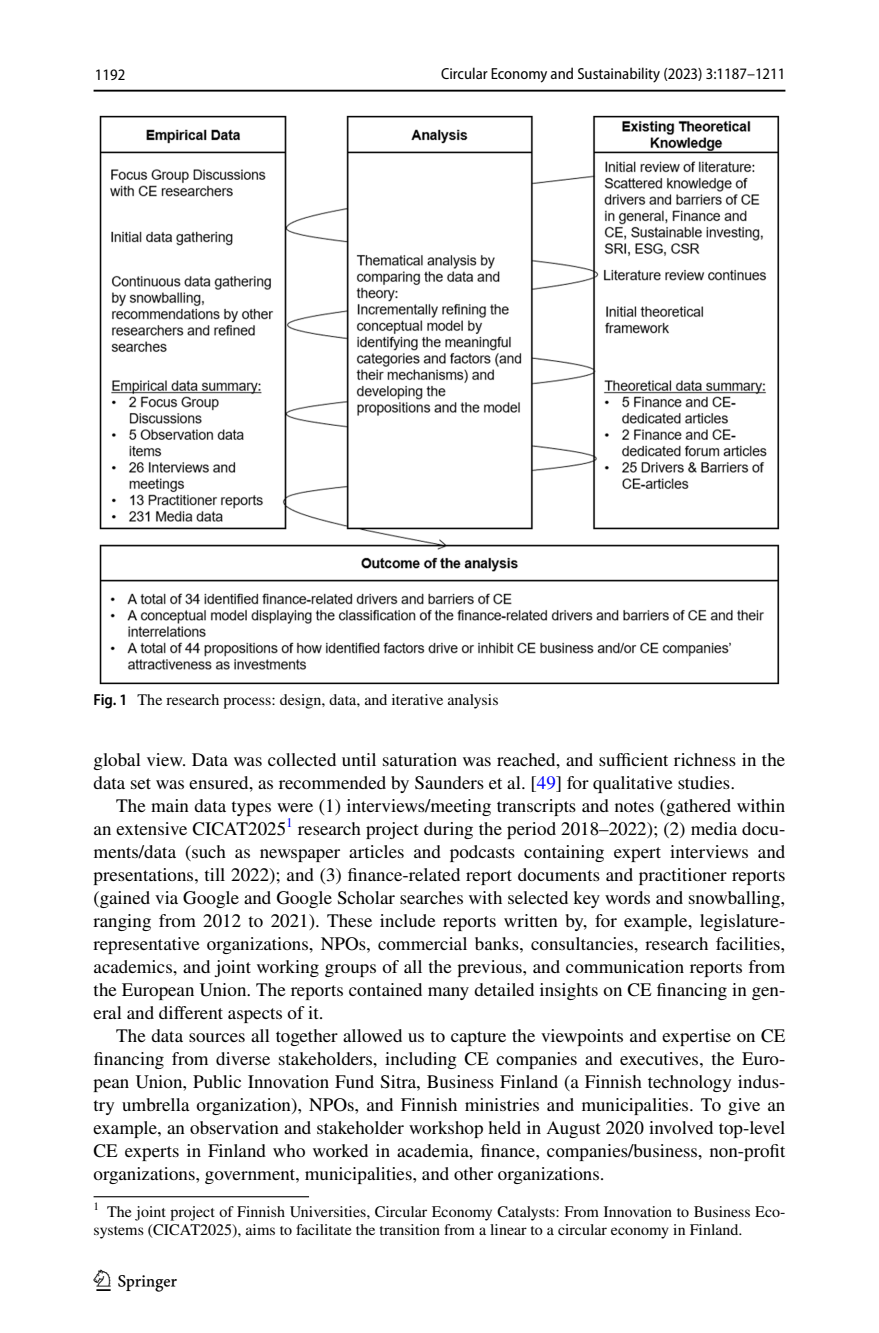
<style>
.page{position:relative;width:879px;height:1333px;background:#fff}
.page>*{position:absolute;margin:0;border:0;box-sizing:border-box;transform-origin:0 0}
.t1{font:30px "Springnew Regular 4";color:#000}
.t2{font:19px/23px "STIX";color:#000;text-align:justify}
.t3{font:16px/18.4px "STIX";color:#000}
.t4{font:semi-condensed 16px "Myriad Pro";color:#000}
.s1{font-family:"Myriad Pro";font-weight:600;font-stretch:semi-condensed}
.s2{color:#00f}
</style>
<div class="page">
<hr style="left:94px;top:90px;width:691px;height:2px;background:#000">
<img style="left:99px;top:116px;width:681px;height:568px">
<hr style="left:94px;top:1196px;width:215px;height:1px;background:#000">
<p class="t4" style="left:95px;top:66px;width:32px">1192</p>
<p class="t4" style="left:441px;top:65px;width:346px">Circular Economy and Sustainability (2023) 3:1187–1211</p>
<p class="t3" style="left:94px;top:691px;width:406px"><span class="s1">Fig. 1</span> The research process: design, data, and iterative analysis</p>
<p class="t2" style="left:94px;top:749px;width:693px">global view. Data was collected until saturation was reached, and sufficient richness in the data set was ensured, as recommended by Saunders et al. [<span class="s2">49</span>] for qualitative studies.</p>
<p class="t2" style="left:94px;top:795px;width:693px;text-indent:23px">The main data types were (1) interviews/meeting transcripts and notes (gathered within an extensive CICAT2025<sup>1</sup> research project during the period 2018–2022); (2) media docu&shy;ments/data (such as newspaper articles and podcasts containing expert interviews and presentations, till 2022); and (3) finance-related report documents and practitioner reports (gained via Google and Google Scholar searches with selected key words and snowballing, ranging from 2012 to 2021). These include reports written by, for example, legislature&shy;representative organizations, NPOs, commercial banks, consultancies, research facilities, academics, and joint working groups of all the previous, and communication reports from the European Union. The reports contained many detailed insights on CE financing in gen&shy;eral and different aspects of it.</p>
<p class="t2" style="left:94px;top:1025px;width:693px;text-indent:23px">The data sources all together allowed us to capture the viewpoints and expertise on CE financing from diverse stakeholders, including CE companies and executives, the Euro&shy;pean Union, Public Innovation Fund Sitra, Business Finland (a Finnish technology indus&shy;try umbrella organization), NPOs, and Finnish ministries and municipalities. To give an example, an observation and stakeholder workshop held in August 2020 involved top-level CE experts in Finland who worked in academia, finance, companies/business, non-profit organizations, government, municipalities, and other organizations.</p>
<p class="t3" style="left:94px;top:1203px;width:693px"><sup>1</sup> The joint project of Finnish Universities, Circular Economy Catalysts: From Innovation to Business Eco&shy;systems (CICAT2025), aims to facilitate the transition from a linear to a circular economy in Finland.</p>
<h1 class="t1" style="left:96px;top:1269px;width:83px">1 3</h1>
</div>
